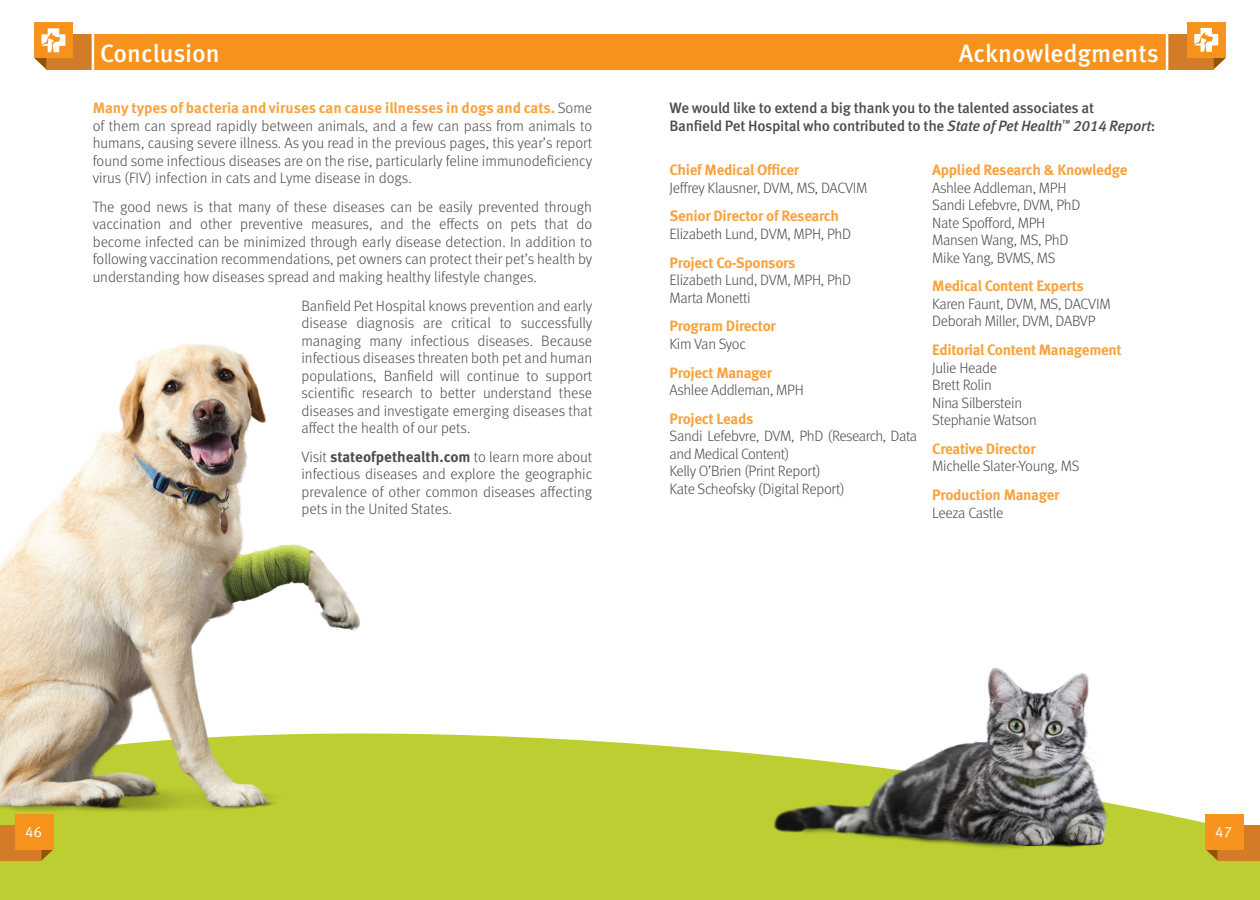
<style>
.page{position:relative;width:1260px;height:900px;background:#fff}
.page>*{position:absolute;margin:0;border:0;box-sizing:border-box;transform-origin:0 0}
.t1{font:500 25px "Meta OT";color:#fff}
.Body_Copy{font:300 15px/17.5px "Meta OT";letter-spacing:-.02em;color:#4b4c4d;text-align:justify}
.Body_Copy-2{font:700 15px "Meta OT";letter-spacing:-.02em;color:#f9a23e}
.Body_Copy-3{font:500 15px/17.5px "Meta OT";letter-spacing:-.025em;color:#4b4c4d}
.t2{font:15px "Meta OT Norm";color:#fff}
.s1{font-weight:700;color:#f9a23e}
.s2{font-weight:700}
.s3{font-style:italic}
</style>
<div class="page">
<svg style="left:0;top:733px;width:1260px;height:167px;background:#c3d347"></svg>
<div style="left:50px;top:34px;width:580px;height:35px;background:#f7931d"></div>
<div style="left:46px;top:34px;width:46px;height:35px;background:#d37c28"></div>
<div style="left:34px;top:23px;width:39px;height:35px;background:#f7931d"></div>
<hr style="left:92px;top:17px;width:2px;height:58px;background:#fff">
<svg style="left:34px;top:28px;width:31px;height:41px"></svg>
<div style="left:0;top:825px;width:42px;height:36px;background:#d37c28"></div>
<svg style="left:42px;top:860px;width:12px;height:1px"></svg>
<div style="left:630px;top:34px;width:580px;height:35px;background:#f7931d"></div>
<div style="left:1168px;top:34px;width:46px;height:35px;background:#d37c28"></div>
<div style="left:1187px;top:23px;width:39px;height:35px;background:#f7931d"></div>
<hr style="left:1166px;top:17px;width:2px;height:58px;background:#fff">
<div style="left:1217px;top:825px;width:43px;height:36px;background:#d37c28"></div>
<svg style="left:1205px;top:849px;width:12px;height:12px"></svg>
<div style="left:1205px;top:814px;width:39px;height:35px;background:#f7931d"></div>
<svg style="left:1194px;top:27px;width:32px;height:42px"></svg>
<img style="left:730px;top:668px;width:453px;height:226px">
<img style="left:0;top:344px;width:408px;height:516px">
<p class="t1" style="left:100px;top:38px;width:121px">Conclusion</p>
<p class="Body_Copy" style="left:93px;top:99px;width:501px"><span class="s1">Many types of bacteria and viruses can cause illnesses in dogs and cats.</span> Some of them can spread rapidly between animals, and a few can pass from animals to humans, causing severe illness. As you read in the previous pages, this year’s report found some infectious diseases are on the rise, particularly feline immunodeficiency virus (FIV) infection in cats and Lyme disease in dogs.</p>
<p class="Body_Copy" style="left:93px;top:198px;width:501px">The good news is that many of these diseases can be easily prevented through vaccination and other preventive measures, and the effects on pets that do become infected can be minimized through early disease detection. In addition to following vaccination recommendations, pet owners can protect their pet’s health by understanding how diseases spread and making healthy lifestyle changes.</p>
<p class="Body_Copy" style="left:301px;top:297px;width:292px">Banfield Pet Hospital knows prevention and early disease diagnosis are critical to successfully managing many infectious diseases. Because infectious diseases threaten both pet and human populations, Banfield will continue to support scientific research to better understand these diseases and investigate emerging diseases that affect the health of our pets.</p>
<p class="Body_Copy" style="left:301px;top:448px;width:292px">Visit <span class="s2">stateofpethealth.com</span> to learn more about infectious diseases and explore the geographic prevalence of other common diseases affecting pets in the United States.</p>
<p class="t1" style="left:959px;top:38px;width:201px">Acknowledgments</p>
<p class="Body_Copy-3" style="left:670px;top:99px;width:487px">We would like to extend a big thank you to the talented associates at<br>Banfield Pet Hospital who contributed to the <span class="s3">State of Pet Health</span><sup>™</sup> <span class="s3">2014 Report</span>:</p>
<p class="Body_Copy-2" style="left:670px;top:160px;width:131px">Chief Medical Officer</p>
<p class="Body_Copy" style="left:670px;top:179px;width:200px">Jeffrey Klausner, DVM, MS, DACVIM</p>
<p class="Body_Copy-2" style="left:670px;top:207px;width:171px">Senior Director of Research</p>
<p class="Body_Copy" style="left:670px;top:225px;width:183px">Elizabeth Lund, DVM, MPH, PhD</p>
<p class="Body_Copy-2" style="left:670px;top:253px;width:127px">Project Co-Sponsors</p>
<p class="Body_Copy" style="left:670px;top:271px;width:183px">Elizabeth Lund, DVM, MPH, PhD</p>
<p class="Body_Copy" style="left:670px;top:289px;width:83px">Marta Monetti</p>
<p class="Body_Copy-2" style="left:670px;top:317px;width:108px">Program Director</p>
<p class="Body_Copy" style="left:670px;top:335px;width:78px">Kim Van Syoc</p>
<p class="Body_Copy-2" style="left:670px;top:363px;width:104px">Project Manager</p>
<p class="Body_Copy" style="left:670px;top:381px;width:136px">Ashlee Addleman, MPH</p>
<p class="Body_Copy-2" style="left:670px;top:409px;width:85px">Project Leads</p>
<p class="Body_Copy" style="left:670px;top:428px;width:249px">Sandi Lefebvre, DVM, PhD (Research, Data and Medical Content)</p>
<p class="Body_Copy" style="left:670px;top:463px;width:153px">Kelly O’Brien (Print Report)</p>
<p class="Body_Copy" style="left:670px;top:480px;width:177px">Kate Scheofsky (Digital Report)</p>
<p class="Body_Copy-2" style="left:932px;top:160px;width:197px">Applied Research &amp; Knowledge</p>
<p class="Body_Copy" style="left:932px;top:179px;width:136px">Ashlee Addleman, MPH</p>
<p class="Body_Copy" style="left:932px;top:196px;width:150px">Sandi Lefebvre, DVM, PhD</p>
<p class="Body_Copy" style="left:932px;top:214px;width:115px">Nate Spofford, MPH</p>
<p class="Body_Copy" style="left:932px;top:231px;width:138px">Mansen Wang, MS, PhD</p>
<p class="Body_Copy" style="left:932px;top:249px;width:125px">Mike Yang, BVMS, MS</p>
<p class="Body_Copy-2" style="left:932px;top:277px;width:153px">Medical Content Experts</p>
<p class="Body_Copy" style="left:932px;top:295px;width:180px">Karen Faunt, DVM, MS, DACVIM</p>
<p class="Body_Copy" style="left:932px;top:313px;width:165px">Deborah Miller, DVM, DABVP</p>
<p class="Body_Copy-2" style="left:932px;top:340px;width:191px">Editorial Content Management</p>
<p class="Body_Copy" style="left:932px;top:359px;width:66px">Julie Heade</p>
<p class="Body_Copy" style="left:932px;top:376px;width:61px">Brett Rolin</p>
<p class="Body_Copy" style="left:932px;top:394px;width:91px">Nina Silberstein</p>
<p class="Body_Copy" style="left:932px;top:411px;width:106px">Stephanie Watson</p>
<p class="Body_Copy-2" style="left:932px;top:439px;width:105px">Creative Director</p>
<p class="Body_Copy" style="left:932px;top:458px;width:149px">Michelle Slater-Young, MS</p>
<p class="Body_Copy-2" style="left:932px;top:485px;width:129px">Production Manager</p>
<p class="Body_Copy" style="left:932px;top:504px;width:73px">Leeza Castle</p>
<p class="t2" style="left:25px;top:823px;width:19px">46</p>
<p class="t2" style="left:1215px;top:823px;width:19px">47</p>
</div>
